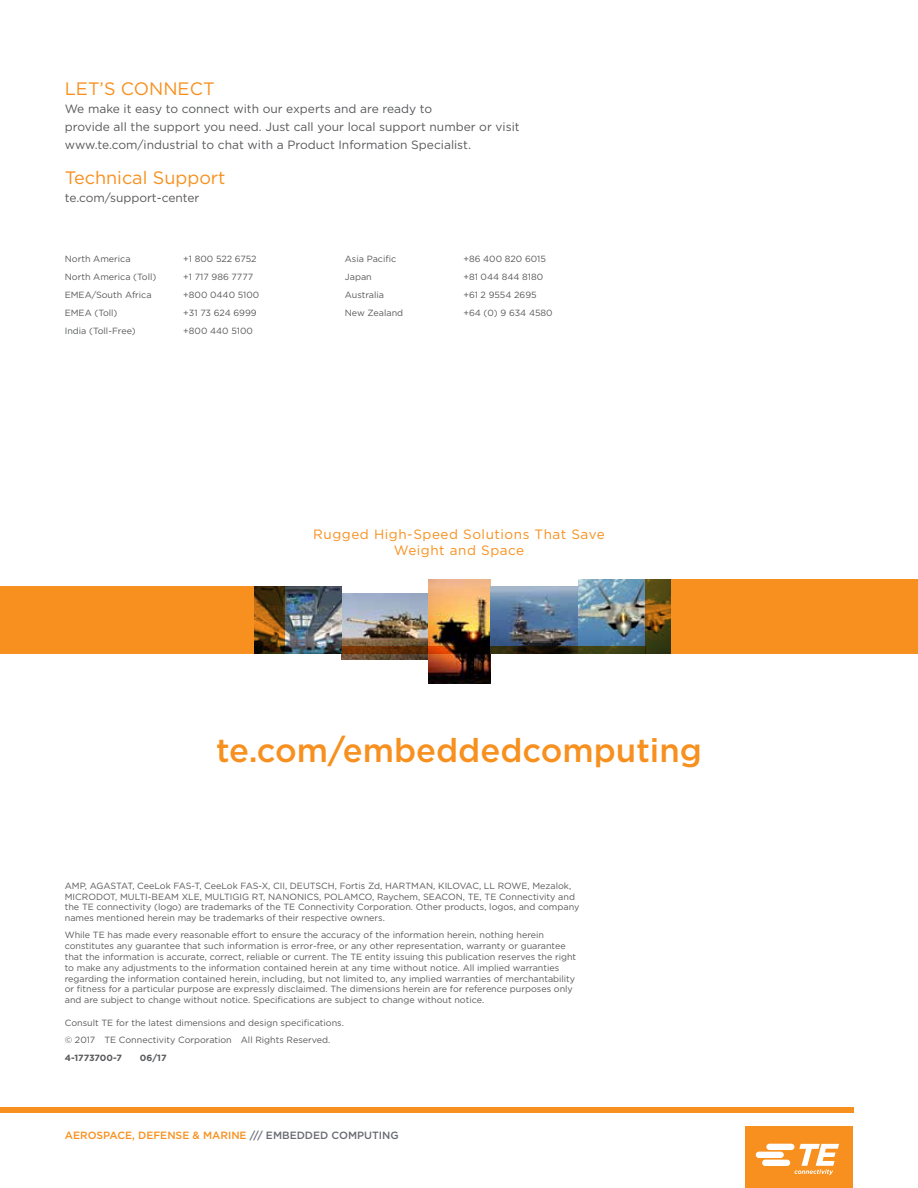
<style>
.page{position:relative;width:918px;height:1188px;background:#fff}
.page>*{position:absolute;margin:0;border:0;box-sizing:border-box;transform-origin:0 0}
.t1{font:500 33px "Gotham";color:#f7901e}
.t2{font:18px "Gotham";color:#f7901e}
.t3{font:13.5px/16.2px "Gotham";letter-spacing:.04em;color:#f7901e;text-align:center}
.t4{font:12px/18px "Gotham";color:#58595b}
.t5{font:500 10.5px "Gotham";color:#f7901e}
.t6{font:9px/10.8px "Gotham";color:#58595b}
.t7{font:700 9px "Gotham";color:#58595b}
.s1{color:#696b73}
</style>
<div class="page">
<img style="left:342px;top:594px;width:87px;height:66px">
<img style="left:429px;top:580px;width:62px;height:104px">
<img style="left:491px;top:586px;width:87px;height:60px">
<img style="left:578px;top:579px;width:68px;height:67px">
<svg style="left:342px;top:646px;width:304px;height:8px;background:#462908"></svg>
<div style="left:646px;top:579px;width:272px;height:75px;background:#f7901e"></div>
<img style="left:285px;top:586px;width:57px;height:68px">
<div style="left:0;top:586px;width:285px;height:68px;background:#f7901e"></div>
<div style="left:0;top:1107px;width:853px;height:6px;background:#f7901e"></div>
<div style="left:745px;top:1126px;width:108px;height:62px;background:#f7901e"></div>
<svg style="left:756px;top:1144px;width:83px;height:31px"></svg>
<h2 class="t2" style="left:65px;top:78px;width:151px">LET’S CONNECT</h2>
<h3 class="t4" style="left:65px;top:100px;width:456px">We make it easy to connect with our experts and are ready to<br>provide all the support you need. Just call your local support number or visit www.te.com/industrial to chat with a Product Information Specialist.</h3>
<h2 class="t2" style="left:65px;top:167px;width:162px">Technical Support</h2>
<h3 class="t4" style="left:65px;top:189px;width:136px">te.com/support-center</h3>
<p class="t6" style="left:65px;top:253px;width:67px">North America</p>
<p class="t6" style="left:183px;top:253px;width:75px">+1 800 522 6752</p>
<p class="t6" style="left:65px;top:271px;width:93px">North America (Toll)</p>
<p class="t6" style="left:183px;top:271px;width:71px">+1 717 986 7777</p>
<p class="t6" style="left:65px;top:289px;width:88px">EMEA/South Africa</p>
<p class="t6" style="left:183px;top:289px;width:78px">+800 0440 5100</p>
<p class="t6" style="left:65px;top:307px;width:54px">EMEA (Toll)</p>
<p class="t6" style="left:183px;top:307px;width:75px">+31 73 624 6999</p>
<p class="t6" style="left:65px;top:325px;width:72px">India (Toll-Free)</p>
<p class="t6" style="left:183px;top:325px;width:71px">+800 440 5100</p>
<p class="t6" style="left:345px;top:253px;width:53px">Asia Pacific</p>
<p class="t6" style="left:463px;top:253px;width:84px">+86 400 820 6015</p>
<p class="t6" style="left:345px;top:271px;width:28px">Japan</p>
<p class="t6" style="left:463px;top:271px;width:81px">+81 044 844 8180</p>
<p class="t6" style="left:345px;top:289px;width:41px">Australia</p>
<p class="t6" style="left:463px;top:289px;width:75px">+61 2 9554 2695</p>
<p class="t6" style="left:345px;top:307px;width:60px">New Zealand</p>
<p class="t6" style="left:463px;top:307px;width:91px">+64 (0) 9 634 4580</p>
<h3 class="t3" style="left:313px;top:526px;width:293px">Rugged High-Speed Solutions That Save<br>Weight and Space</h3>
<h1 class="t1" style="left:216px;top:729px;width:487px">te.com/embeddedcomputing</h1>
<p class="t6" style="left:65px;top:880px;width:516px">AMP, AGASTAT, CeeLok FAS-T, CeeLok FAS-X, CII, DEUTSCH, Fortis Zd, HARTMAN, KILOVAC, LL ROWE, Mezalok, MICRODOT, MULTI-BEAM XLE, MULTIGIG RT, NANONICS, POLAMCO, Raychem, SEACON, TE, TE Connectivity and the TE connectivity (logo) are trademarks of the TE Connectivity Corporation. Other products, logos, and company names mentioned herein may be trademarks of their respective owners.</p>
<p class="t6" style="left:65px;top:930px;width:513px">While TE has made every reasonable effort to ensure the accuracy of the information herein, nothing herein constitutes any guarantee that such information is error-free, or any other representation, warranty or guarantee that the information is accurate, correct, reliable or current. The TE entity issuing this publication reserves the right to make any adjustments to the information contained herein at any time without notice. All implied warranties regarding the information contained herein, including, but not limited to, any implied warranties of merchantability or fitness for a particular purpose are expressly disclaimed. The dimensions herein are for reference purposes only and are subject to change without notice. Specifications are subject to change without notice.</p>
<p class="t6" style="left:65px;top:1014px;width:281px;line-height:17.2px">Consult TE for the latest dimensions and design specifications. © 2017 TE Connectivity Corporation All Rights Reserved.</p>
<p class="t7" style="left:65px;top:1051px;width:59px">4-1773700-7</p>
<p class="t7" style="left:140px;top:1051px;width:28px">06/17</p>
<p class="t5" style="left:65px;top:1129px;width:335px">AEROSPACE, DEFENSE &amp; MARINE <span class="s1">/// EMBEDDED COMPUTING</span></p>
</div>
